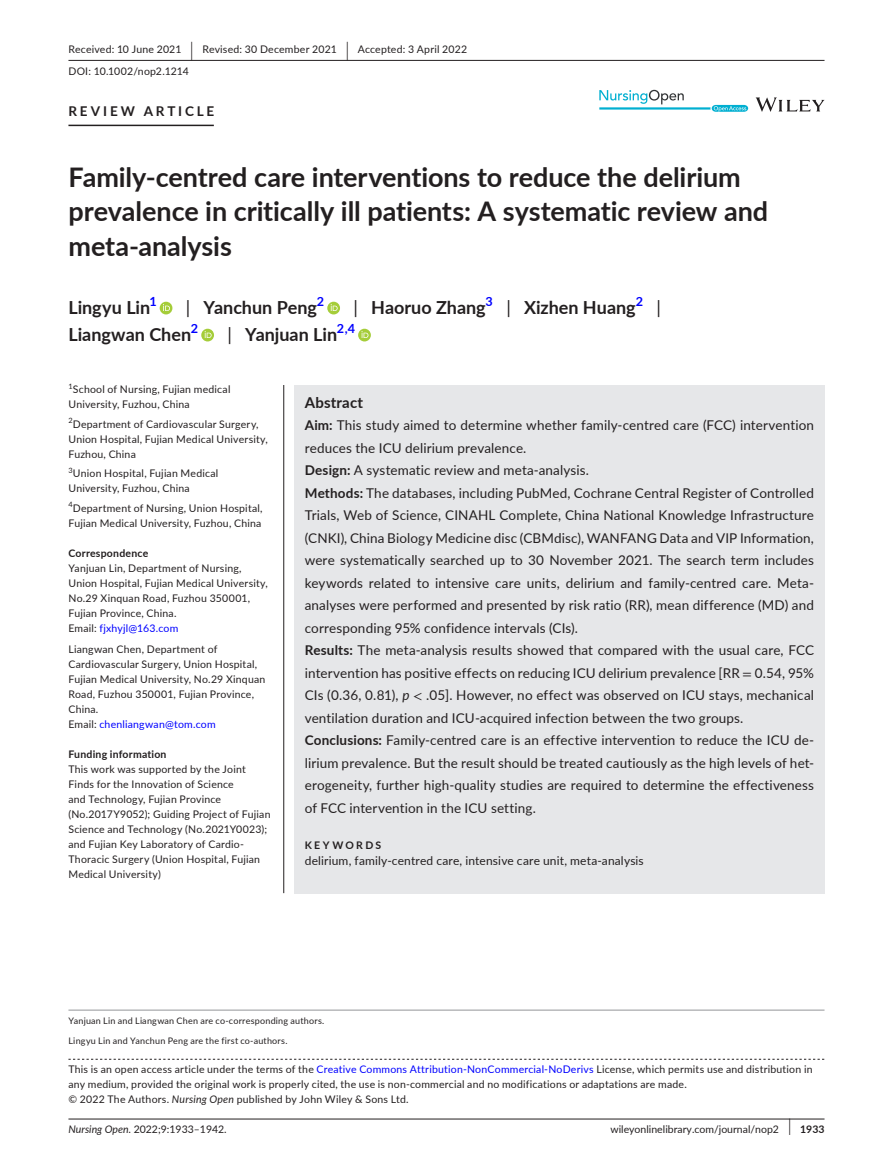
<style>
.page{position:relative;width:893px;height:1174px;background:#fff}
.page>*{position:absolute;margin:0;border:0;box-sizing:border-box;transform-origin:0 0}
.t1{font:700 27px/34.5px "Lato";letter-spacing:-.005em;color:#231f20}
.t2{font:700 18px "Lato";color:#231f20}
.t3{font:18px "Lato";color:#231f20}
.t4{font:700 15px "Lato";letter-spacing:.015em;color:#231f20}
.t5{font:13.5px/22.5px "Lato";letter-spacing:.01em;color:#231f20}
.t6{font:700 13.5px "Lato";letter-spacing:.21em;color:#231f20}
.t7{font:700 12.6px "Lato";color:#00f}
.t8{font:12px "Lato";letter-spacing:.015em;color:#231f20}
.t9{font:10.5px/15px "Lato";letter-spacing:.02em;color:#231f20}
.t10{font:10.5px "Lato";color:#231f20}
.t11{font:700 10.5px "Lato";letter-spacing:.02em;color:#231f20}
.t12{font:700 10.5px "Lato";letter-spacing:.22em;color:#231f20}
.t13{font:9px/19.5px "Lato";letter-spacing:.025em;color:#231f20}
.t14{font:7.35px "Lato";color:#231f20}
.s1{font-size:19.65px}
.s2{font-weight:400}
.s3{color:#00f}
.s4{font-weight:700}
.s5{font-family:"STIX"}
.s6{font-style:italic}
.s7{font-size:17.4px}
</style>
<div class="page">
<hr style="left:68px;top:1118px;width:756px;height:1px;background:#231f20">
<svg style="left:756px;top:97px;width:68px;height:15px"></svg>
<svg style="left:599px;top:90px;width:149px;height:22px"></svg>
<hr style="left:68px;top:60px;width:756px;height:1px;background:#231f20">
<hr style="left:68px;top:125px;width:146px;height:1px;background:#231f20">
<div style="left:160px;top:302px;width:12px;height:12px;background:#a5cd39;border-radius:50%"></div>
<svg style="left:163px;top:304px;width:7px;height:7px"></svg>
<svg style="left:327px;top:302px;width:13px;height:12px"></svg>
<svg style="left:331px;top:304px;width:7px;height:7px"></svg>
<svg style="left:201px;top:329px;width:13px;height:12px"></svg>
<svg style="left:205px;top:331px;width:7px;height:7px"></svg>
<svg style="left:358px;top:329px;width:13px;height:12px"></svg>
<svg style="left:362px;top:331px;width:6px;height:7px"></svg>
<svg style="left:68px;top:1058px;width:756px;height:1px"></svg>
<hr style="left:68px;top:1009px;width:756px;height:1px;background:#939598">
<hr style="left:283px;top:385px;width:1px;height:508px;background:#231f20">
<div style="left:294px;top:385px;width:530px;height:490px;background:#e6e7e9"></div>
<div style="left:294px;top:875px;width:530px;height:18px;background:#e6e7e9"></div>
<p class="t9" style="left:68px;top:38px;width:400px;line-height:21.8px">Received: 10 June 2021 <span class="s1">|</span> Revised: 30 December 2021 <span class="s1">|</span> Accepted: 3 April 2022<br>DOI: 10.1002/nop2.1214</p>
<p class="t6" style="left:68px;top:101px;width:147px">REVIEW ARTICLE</p>
<h1 class="t1" style="left:68px;top:159px;width:701px">Family-centred care interventions to reduce the delirium prevalence in critically ill patients: A systematic review and meta-analysis</h1>
<h2 class="t2" style="left:68px;top:295px;width:83px">Lingyu Lin</h2>
<p class="t7" style="left:149px;top:292px;width:9px">1</p>
<h2 class="t2" style="left:186px;top:295px;width:132px"><span class="s2">|</span> Yanchun Peng</h2>
<p class="t7" style="left:317px;top:292px;width:9px">2</p>
<h2 class="t2" style="left:354px;top:295px;width:134px"><span class="s2">|</span> Haoruo Zhang</h2>
<p class="t7" style="left:486px;top:292px;width:9px">3</p>
<h2 class="t2" style="left:506px;top:295px;width:131px"><span class="s2">|</span> Xizhen Huang</h2>
<p class="t7" style="left:636px;top:292px;width:9px">2</p>
<h2 class="t3" style="left:657px;top:295px;width:6px">|</h2>
<h2 class="t2" style="left:68px;top:322px;width:124px">Liangwan Chen</h2>
<p class="t7" style="left:191px;top:319px;width:9px">2</p>
<h2 class="t2" style="left:228px;top:322px;width:111px"><span class="s2">|</span> Yanjuan Lin</h2>
<p class="t7" style="left:337px;top:319px;width:20px">2,4</p>
<p class="t14" style="left:68px;top:381px;width:6px">1</p>
<p class="t9" style="left:68px;top:382px;width:164px;text-indent:4px">School of Nursing, Fujian medical<br>University, Fuzhou, China</p>
<p class="t9" style="left:68px;top:416px;width:201px"><sup>2</sup>Department of Cardiovascular Surgery,<br>Union Hospital, Fujian Medical University,<br>Fuzhou, China</p>
<p class="t9" style="left:68px;top:466px;width:151px"><sup>3</sup>Union Hospital, Fujian Medical<br>University, Fuzhou, China</p>
<p class="t9" style="left:68px;top:500px;width:196px"><sup>4</sup>Department of Nursing, Union Hospital,<br>Fujian Medical University, Fuzhou, China</p>
<p class="t11" style="left:68px;top:545px;width:81px">Correspondence</p>
<p class="t9" style="left:68px;top:560px;width:201px">Yanjuan Lin, Department of Nursing, Union Hospital, Fujian Medical University, No.29 Xinquan Road, Fuzhou 350001, Fujian Province, China.<br>Email: <span class="s3">fjxhyjl@163.com</span></p>
<p class="t9" style="left:68px;top:641px;width:198px">Liangwan Chen, Department of<br>Cardiovascular Surgery, Union Hospital,<br>Fujian Medical University, No.29 Xinquan<br>Road, Fuzhou 350001, Fujian Province,<br>China.<br>Email: <span class="s3">chenliangwan@tom.com</span></p>
<p class="t11" style="left:68px;top:746px;width:100px">Funding information</p>
<p class="t9" style="left:68px;top:761px;width:204px">This work was supported by the Joint Finds for the Innovation of Science<br>and Technology, Fujian Province (No.2017Y9052); Guiding Project of Fujian Science and Technology (No.2021Y0023); and Fujian Key Laboratory of Cardio-Thoracic Surgery (Union Hospital, Fujian Medical University)</p>
<h3 class="t4" style="left:305px;top:391px;width:60px">Abstract</h3>
<p class="t5" style="left:305px;top:413px;width:511px"><span class="s4">Aim:</span> This study aimed to determine whether family-centred care (FCC) intervention reduces the ICU delirium prevalence.<br><span class="s4">Design:</span> A systematic review and meta-analysis.<br><span class="s4">Methods:</span> The databases, including PubMed, Cochrane Central Register of Controlled Trials, Web of Science, CINAHL Complete, China National Knowledge Infrastructure (CNKI), China Biology Medicine disc (CBMdisc), WANFANG Data and VIP Information, were systematically searched up to 30 November 2021. The search term includes keywords related to intensive care units, delirium and family-centred care. Meta&shy;analyses were performed and presented by risk ratio (RR), mean difference (MD) and corresponding 95% confidence intervals (CIs).<br><span class="s4">Results:</span> The meta-analysis results showed that compared with the usual care, FCC intervention has positive effects on reducing ICU delirium prevalence [RR <span class="s5">=</span> 0.54, 95% CIs (0.36, 0.81), <span class="s6">p</span> <span class="s5">&lt;</span> .05]. However, no effect was observed on ICU stays, mechanical ventilation duration and ICU-acquired infection between the two groups.<br><span class="s4">Conclusions:</span> Family-centred care is an effective intervention to reduce the ICU de&shy;lirium prevalence. But the result should be treated cautiously as the high levels of het&shy;erogeneity, further high-quality studies are required to determine the effectiveness of FCC intervention in the ICU setting.</p>
<p class="t12" style="left:305px;top:837px;width:78px">KEYWORDS</p>
<p class="t8" style="left:305px;top:852px;width:341px">delirium, family-centred care, intensive care unit, meta-analysis</p>
<p class="t13" style="left:68px;top:1010px;width:257px">Yanjuan Lin and Liangwan Chen are co-corresponding authors.<br>Lingyu Lin and Yanchun Peng are the first co-authors.</p>
<p class="t9" style="left:68px;top:1061px;width:746px">This is an open access article under the terms of the <span class="s3">Creative Commons Attribution-NonCommercial-NoDerivs</span> License, which permits use and distribution in any medium, provided the original work is properly cited, the use is non-commercial and no modifications or adaptations are made.<br>© 2022 The Authors. <span class="s6">Nursing Open</span> published by John Wiley &amp; Sons Ltd.</p>
<p class="t10" style="left:68px;top:1121px;width:160px"><span class="s6">Nursing Open.</span> 2022;9:1933–1942.</p>
<p class="t10" style="left:610px;top:1121px;width:216px">wileyonlinelibrary.com/journal/nop2 <span class="s7">|</span> <span class="s4">1933</span></p>
</div>
